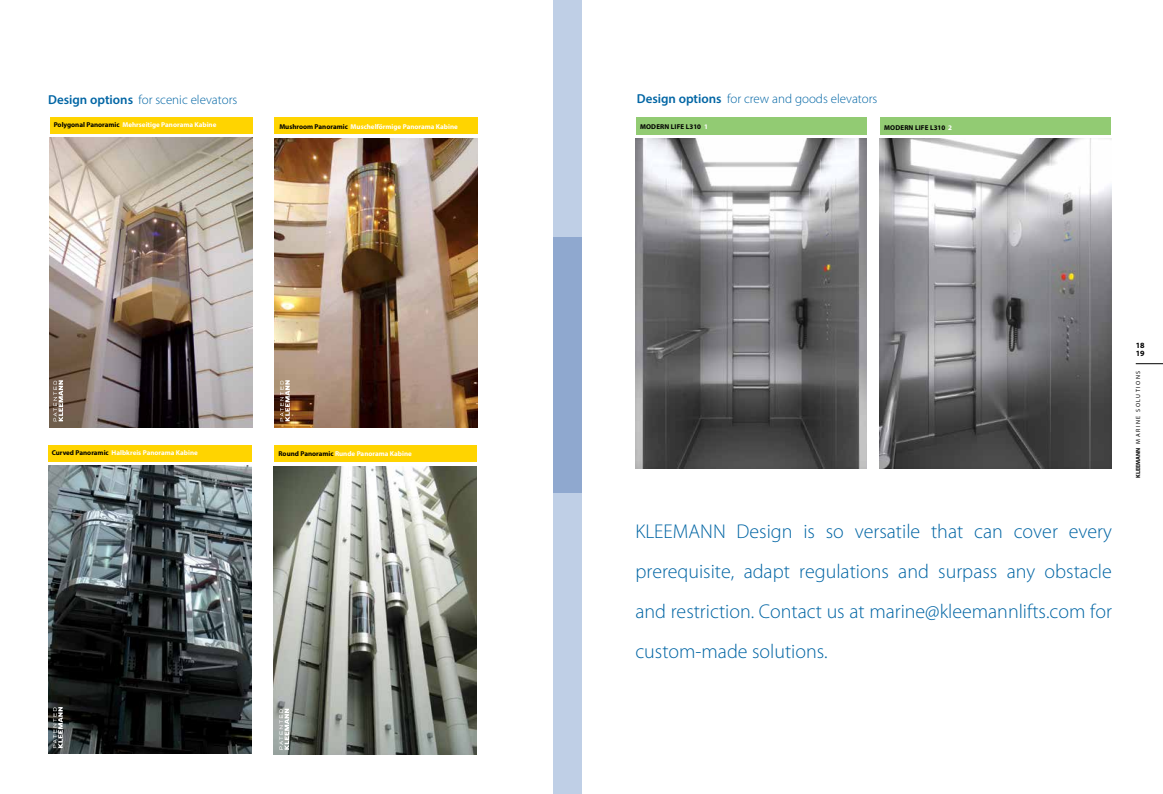
<style>
.page{position:relative;width:1163px;height:794px;background:#fff}
.page>*{position:absolute;margin:0;border:0;box-sizing:border-box;transform-origin:0 0}
.t1{font:300 20px/40px "Myriad Pro";color:#0065a4;text-align:justify}
.t2{font:300 13px "Myriad Pro";color:#0065a4}
.t3{font:700 8px/8px "Myriad Pro";color:#000}
.t4{font:700 7px "Myriad Pro";color:#fff}
.t5{font:700 7px "Myriad Pro";letter-spacing:.02em;color:#000}
.t6{font:6px "Myriad Pro";letter-spacing:.25em;color:#000}
.s1{font-weight:600}
.s2{color:#000}
.s3{color:#fff}
.s4{font-weight:700}
</style>
<div class="page">
<svg style="left:1135px;top:363px;width:27px;height:1px"></svg>
<img style="left:50px;top:138px;width:202px;height:289px">
<img style="left:275px;top:138px;width:203px;height:289px">
<img style="left:48px;top:466px;width:204px;height:288px">
<img style="left:274px;top:466px;width:202px;height:288px">
<div style="left:274px;top:445px;width:202px;height:16px;background:#ffd400"></div>
<svg style="left:279px;top:708px;width:10px;height:41px"></svg>
<div style="left:48px;top:444px;width:203px;height:17px;background:#ffd400"></div>
<svg style="left:53px;top:707px;width:10px;height:41px"></svg>
<div style="left:275px;top:117px;width:203px;height:17px;background:#ffd400"></div>
<svg style="left:280px;top:380px;width:9px;height:41px"></svg>
<div style="left:50px;top:117px;width:202px;height:16px;background:#ffd400"></div>
<svg style="left:53px;top:380px;width:10px;height:41px"></svg>
<img style="left:635px;top:139px;width:231px;height:329px">
<img style="left:879px;top:139px;width:231px;height:329px">
<div style="left:879px;top:117px;width:231px;height:18px;background:#92cb73"></div>
<div style="left:636px;top:117px;width:230px;height:17px;background:#92cb73"></div>
<svg style="left:553px;top:0;width:28px;height:794px;background:#afc2de"></svg>
<p class="t2" style="left:48px;top:92px;width:191px"><span class="s1">Design options</span> for scenic elevators</p>
<p class="t2" style="left:636px;top:91px;width:242px"><span class="s1">Design options</span> for crew and goods elevators</p>
<p class="t4" style="left:54px;top:120px;width:164px"><span class="s2">Polygonal Panoramic</span> Mehrseitige Panorama Kabine</p>
<p class="t4" style="left:279px;top:122px;width:180px"><span class="s2">Mushroom Panoramic</span> Muschelförmige Panorama Kabine</p>
<p class="t5" style="left:640px;top:122px;width:69px">MODERN LIFE L310 <span class="s3">1</span></p>
<p class="t5" style="left:884px;top:123px;width:69px">MODERN LIFE L310 <span class="s3">2</span></p>
<p class="t4" style="left:52px;top:448px;width:148px"><span class="s2">Curved Panoramic</span> Halbkreis Panorama Kabine</p>
<p class="t4" style="left:278px;top:449px;width:135px"><span class="s2">Round Panoramic</span> Runde Panorama Kabine</p>
<p class="t1" style="left:635px;top:512px;width:478px">KLEEMANN Design is so versatile that can cover every prerequisite, adapt regulations and surpass any obstacle and restriction. Contact us at marine@kleemannlifts.com for custom-made solutions.</p>
<p class="t3" style="left:1135px;top:341px;width:10px">18<br>19</p>
<p class="t6" style="left:1134px;top:478px;width:109px;rotate:-90deg"><span class="s4">KLEEMANN</span> MARINE SOLUTIONS</p>
</div>
